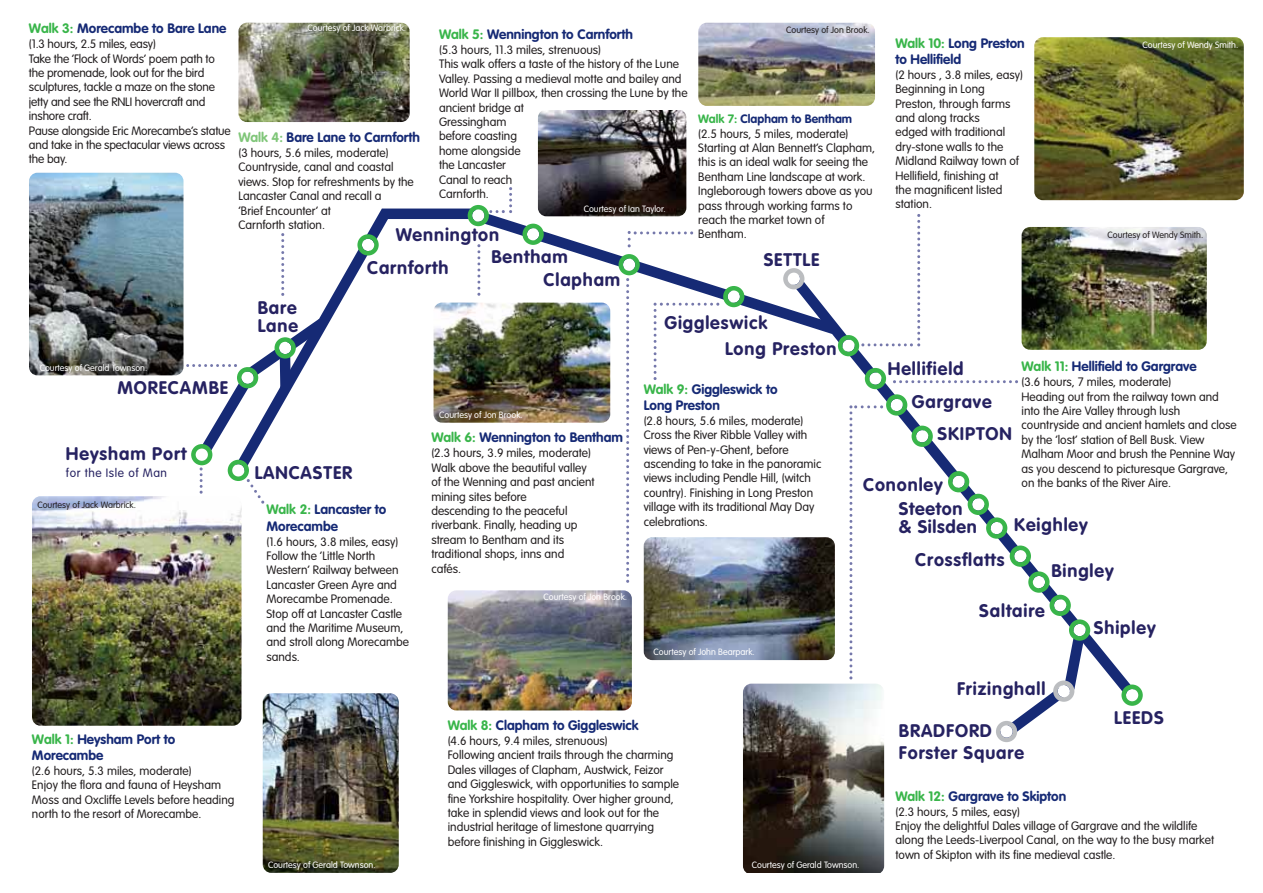
<style>
.page{position:relative;width:1263px;height:893px;background:#fff}
.page>*{position:absolute;margin:0;border:0;box-sizing:border-box;transform-origin:0 0}
.t1{font:700 18px/18px "VAG Rounded";letter-spacing:.05em;color:#262261}
.t2{font:700 13.5px/16.2px "VAG Rounded";color:#162a75}
.t3{font:300 12px/14.4px "VAG Rounded";color:#231f20}
.t4{font:300 12px "VAG Rounded";letter-spacing:.05em;color:#262261}
.t5{font:300 9px "VAG Rounded";color:#fff}
.t6{font:300 9px "VAG Rounded";color:#231f20}
.s1{color:#39b54a}
.s2{color:#80c679}
.s3{font-weight:700;color:#39b54a}
.s4{font-weight:700;color:#162a75}
</style>
<div class="page">
<svg style="left:779px;top:268px;width:351px;height:422px"></svg>
<svg style="left:284px;top:203px;width:562px;height:280px"></svg>
<svg style="left:1121px;top:684px;width:22px;height:22px"></svg>
<svg style="left:783px;top:268px;width:21px;height:21px"></svg>
<svg style="left:522px;top:224px;width:22px;height:21px"></svg>
<svg style="left:357px;top:234px;width:22px;height:22px"></svg>
<img style="left:32px;top:496px;width:209px;height:230px;border-radius:9px">
<img style="left:29px;top:173px;width:154px;height:202px;border-radius:9px">
<img style="left:238px;top:23px;width:172px;height:99px;border-radius:9px">
<img style="left:538px;top:110px;width:148px;height:106px;border-radius:9px">
<img style="left:433px;top:303px;width:177px;height:120px;border-radius:9px">
<img style="left:698px;top:23px;width:177px;height:83px;border-radius:9px">
<img style="left:448px;top:590px;width:184px;height:120px;border-radius:9px">
<img style="left:644px;top:537px;width:191px;height:123px;border-radius:9px">
<img style="left:1034px;top:37px;width:210px;height:163px;border-radius:9px">
<img style="left:1021px;top:227px;width:186px;height:123px;border-radius:9px">
<img style="left:743px;top:684px;width:141px;height:189px">
<img style="left:263px;top:693px;width:136px;height:180px;border-radius:9px">
<svg style="left:281px;top:233px;width:3px;height:63px"></svg>
<svg style="left:477px;top:244px;width:3px;height:52px"></svg>
<svg style="left:468px;top:187px;width:44px;height:39px"></svg>
<svg style="left:838px;top:214px;width:82px;height:142px"></svg>
<svg style="left:849px;top:368px;width:244px;height:383px"></svg>
<svg style="left:653px;top:286px;width:91px;height:94px"></svg>
<svg style="left:628px;top:231px;width:65px;height:16px"></svg>
<svg style="left:618px;top:254px;width:22px;height:329px"></svg>
<svg style="left:174px;top:308px;width:163px;height:198px"></svg>
<p class="t2" style="left:29px;top:21px;width:199px"><span class="s1">Walk 3:</span> Morecambe to Bare Lane</p>
<p class="t3" style="left:29px;top:38px;width:203px">(1.3 hours, 2.5 miles, easy)<br>Take the ‘Flock of Words’ poem path to the promenade, look out for the bird sculptures, tackle a maze on the stone jetty and see the RNLI hovercraft and inshore craft.<br>Pause alongside Eric Morecambe’s statue and take in the spectacular views across the bay.</p>
<p class="t5" style="left:308px;top:24px;width:100px">Courtesy of Jack Warbrick.</p>
<p class="t2" style="left:439px;top:27px;width:195px"><span class="s1">Walk 5:</span> Wennington to Carnforth</p>
<p class="t3" style="left:439px;top:43px;width:250px">(5.3 hours, 11.3 miles, strenuous)<br>This walk offers a taste of the history of the Lune<br>Valley. Passing a medieval motte and bailey and<br>World War II pillbox, then crossing the Lune by the ancient bridge at<br>Gressingham<br>before coasting<br>home alongside<br>the Lancaster<br>Canal to reach<br>Carnforth.</p>
<p class="t2" style="left:238px;top:130px;width:183px"><span class="s2">Walk 4:</span> Bare Lane to Carnforth</p>
<p class="t3" style="left:238px;top:146px;width:177px">(3 hours, 5.6 miles, moderate)<br>Countryside, canal and coastal views. Stop for refreshments by the<br>Lancaster Canal and recall a<br>‘Brief Encounter’ at<br>Carnforth station.</p>
<p class="t5" style="left:584px;top:205px;width:83px">Courtesy of Ian Taylor.</p>
<h1 class="t1" style="left:367px;top:220px;width:134px;line-height:32.4px;text-indent:29px">Wennington<br>Carnforth</h1>
<h1 class="t1" style="left:491px;top:249px;width:78px">Bentham</h1>
<h1 class="t1" style="left:543px;top:272px;width:78px">Clapham</h1>
<p class="t6" style="left:786px;top:26px;width:85px">Courtesy of Jon Brook.</p>
<p class="t3" style="left:698px;top:113px;width:178px"><span class="s3">Walk 7:</span> <span class="s4">Clapham to Bentham<br></span>(2.5 hours, 5 miles, moderate)<br>Starting at Alan Bennett’s Clapham, this is an ideal walk for seeing the<br>Bentham Line landscape at work.<br>Ingleborough towers above as you pass through working farms to reach the market town of<br>Bentham.</p>
<h1 class="t1" style="left:764px;top:252px;width:57px">SETTLE</h1>
<p class="t2" style="left:895px;top:36px;width:131px"><span class="s1">Walk 10:</span> Long Preston to Hellifield</p>
<p class="t3" style="left:895px;top:68px;width:129px">(2 hours , 3.8 miles, easy)<br>Beginning in Long<br>Preston, through farms and along tracks<br>edged with traditional dry-stone walls to the<br>Midland Railway town of<br>Hellifield, finishing at<br>the magnificent listed station.</p>
<p class="t5" style="left:1142px;top:41px;width:97px">Courtesy of Wendy Smith.</p>
<p class="t6" style="left:1107px;top:231px;width:97px">Courtesy of Wendy Smith.</p>
<h1 class="t1" style="left:258px;top:300px;width:42px">Bare<br>Lane</h1>
<h1 class="t1" style="left:664px;top:315px;width:104px">Giggleswick</h1>
<p class="t5" style="left:40px;top:364px;width:109px">Courtesy of Gerald Townson.</p>
<h1 class="t1" style="left:117px;top:380px;width:112px">MORECAMBE</h1>
<h1 class="t1" style="left:66px;top:446px;width:122px">Heysham Port</h1>
<p class="t4" style="left:66px;top:468px;width:103px">for the Isle of Man</p>
<p class="t6" style="left:37px;top:501px;width:100px">Courtesy of Jack Warbrick.</p>
<h1 class="t1" style="left:255px;top:465px;width:99px">LANCASTER</h1>
<p class="t2" style="left:267px;top:502px;width:121px"><span class="s1">Walk 2:</span> Lancaster to<br>Morecambe</p>
<p class="t3" style="left:267px;top:535px;width:144px">(1.6 hours, 3.8 miles, easy)<br>Follow the ‘Little North<br>Western’ Railway between<br>Lancaster Green Ayre and<br>Morecambe Promenade.<br>Stop off at Lancaster Castle and the Maritime Museum, and stroll along Morecambe sands.</p>
<p class="t5" style="left:439px;top:411px;width:85px">Courtesy of Jon Brook.</p>
<p class="t2" style="left:431px;top:431px;width:193px"><span class="s1">Walk 6:</span> Wennington to Bentham</p>
<p class="t3" style="left:431px;top:447px;width:165px">(2.3 hours, 3.9 miles, moderate)<br>Walk above the beautiful valley of the Wenning and past ancient mining sites before<br>descending to the peaceful riverbank. Finally, heading up stream to Bentham and its traditional shops, inns and cafés.</p>
<p class="t5" style="left:543px;top:593px;width:85px">Courtesy of Jon Brook.</p>
<h1 class="t1" style="left:725px;top:341px;width:113px">Long Preston</h1>
<p class="t2" style="left:644px;top:382px;width:135px"><span class="s1">Walk 9:</span> Giggleswick to<br>Long Preston</p>
<p class="t3" style="left:644px;top:414px;width:179px">(2.8 hours, 5.6 miles, moderate)<br>Cross the River Ribble Valley with views of Pen-y-Ghent, before ascending to take in the panoramic views including Pendle Hill, (witch country). Finishing in Long Preston village with its traditional May Day celebrations.</p>
<p class="t5" style="left:653px;top:648px;width:103px">Courtesy of John Bearpark.</p>
<h1 class="t1" style="left:888px;top:361px;width:77px">Hellifield</h1>
<h1 class="t1" style="left:912px;top:394px;width:81px">Gargrave</h1>
<h1 class="t1" style="left:937px;top:426px;width:76px">SKIPTON</h1>
<h1 class="t1" style="left:863px;top:477px;width:81px">Cononley</h1>
<p class="t2" style="left:1021px;top:359px;width:177px"><span class="s1">Walk 11:</span> Hellifield to Gargrave</p>
<p class="t3" style="left:1021px;top:376px;width:217px">(3.6 hours, 7 miles, moderate)<br>Heading out from the railway town and into the Aire Valley through lush countryside and ancient hamlets and close by the ‘lost’ station of Bell Busk. View Malham Moor and brush the Pennine Way as you descend to picturesque Gargrave, on the banks of the River Aire.</p>
<h1 class="t1" style="left:899px;top:501px;width:79px">Steeton &amp; Silsden</h1>
<h1 class="t1" style="left:915px;top:552px;width:91px">Crossflatts</h1>
<h1 class="t1" style="left:1014px;top:517px;width:75px">Keighley</h1>
<h1 class="t1" style="left:1051px;top:563px;width:64px">Bingley</h1>
<h1 class="t1" style="left:979px;top:603px;width:67px">Saltaire</h1>
<h1 class="t1" style="left:1094px;top:620px;width:63px">Shipley</h1>
<h1 class="t1" style="left:957px;top:681px;width:90px">Frizinghall</h1>
<p class="t2" style="left:32px;top:732px;width:145px"><span class="s1">Walk 1:</span> Heysham Port to<br>Morecambe</p>
<p class="t3" style="left:32px;top:764px;width:204px">(2.6 hours, 5.3 miles, moderate)<br>Enjoy the flora and fauna of Heysham Moss and Oxcliffe Levels before heading north to the resort of Morecambe.</p>
<p class="t5" style="left:268px;top:861px;width:109px">Courtesy of Gerald Townson.</p>
<p class="t2" style="left:448px;top:718px;width:192px"><span class="s1">Walk 8:</span> Clapham to Giggleswick</p>
<p class="t3" style="left:448px;top:734px;width:233px">(4.6 hours, 9.4 miles, strenuous)<br>Following ancient trails through the charming Dales villages of Clapham, Austwick, Feizor and Giggleswick, with opportunities to sample fine Yorkshire hospitality. Over higher ground, take in splendid views and look out for the industrial heritage of limestone quarrying before finishing in Giggleswick.</p>
<p class="t5" style="left:752px;top:861px;width:109px">Courtesy of Gerald Townson.</p>
<h1 class="t1" style="left:899px;top:721px;width:127px;line-height:21.6px">BRADFORD<br>Forster Square</h1>
<h1 class="t1" style="left:1114px;top:710px;width:51px">LEEDS</h1>
<p class="t2" style="left:895px;top:789px;width:172px"><span class="s1">Walk 12:</span> Gargrave to Skipton</p>
<p class="t3" style="left:895px;top:805px;width:320px">(2.3 hours, 5 miles, easy)<br>Enjoy the delightful Dales village of Gargrave and the wildlife along the Leeds-Liverpool Canal, on the way to the busy market town of Skipton with its fine medieval castle.</p>
</div>
